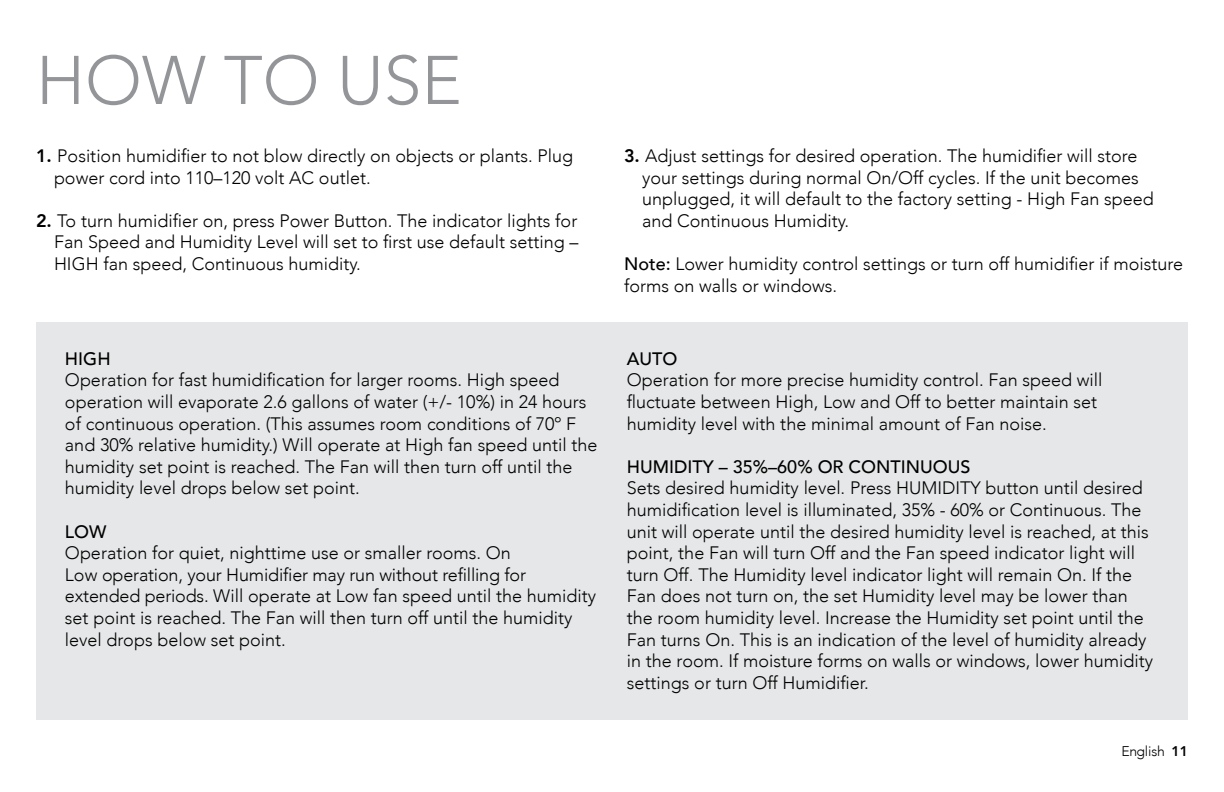
<style>
.page{position:relative;width:1224px;height:792px;background:#fff}
.page>*{position:absolute;margin:0;border:0;box-sizing:border-box;transform-origin:0 0}
.t1{font:300 68px "Avenir";color:#939598}
.t2{font:300 18px/21.6px "Avenir";color:#000}
.t3{font:500 18px "Avenir";color:#000}
.t4{font:300 14px "Avenir";letter-spacing:-.02em;color:#000}
.s1{font-weight:800}
.s2{font-weight:500}
</style>
<div class="page">
<div style="left:36px;top:322px;width:1152px;height:398px;background:#e6e7e8"></div>
<h1 class="t1" style="left:36px;top:40px;width:427px">HOW TO USE</h1>
<p class="t2" style="left:54px;top:145px;width:521px;text-indent:-18px"><span class="s1">1.</span> Position humidifier to not blow directly on objects or plants. Plug power cord into 110–120 volt AC outlet.</p>
<p class="t2" style="left:54px;top:210px;width:526px;text-align:justify;text-indent:-18px"><span class="s1">2.</span> To turn humidifier on, press Power Button. The indicator lights for Fan Speed and Humidity Level will set to first use default setting – HIGH fan speed, Continuous humidity.</p>
<p class="t3" style="left:65px;top:343px;width:47px">HIGH</p>
<p class="t2" style="left:65px;top:369px;width:534px">Operation for fast humidification for larger rooms. High speed operation will evaporate 2.6 gallons of water (+/- 10%) in 24 hours of continuous operation. (This assumes room conditions of 70º F and 30% relative humidity.) Will operate at High fan speed until the humidity set point is reached. The Fan will then turn off until the humidity level drops below set point.</p>
<p class="t3" style="left:65px;top:516px;width:43px">LOW</p>
<p class="t2" style="left:65px;top:542px;width:533px">Operation for quiet, nighttime use or smaller rooms. On<br>Low operation, your Humidifier may run without refilling for extended periods. Will operate at Low fan speed until the humidity set point is reached. The Fan will then turn off until the humidity level drops below set point.</p>
<p class="t2" style="left:642px;top:145px;width:513px;text-indent:-18px"><span class="s1">3.</span> Adjust settings for desired operation. The humidifier will store your settings during normal On/Off cycles. If the unit becomes unplugged, it will default to the factory setting - High Fan speed and Continuous Humidity.</p>
<p class="t2" style="left:624px;top:253px;width:561px"><span class="s2">Note:</span> Lower humidity control settings or turn off humidifier if moisture forms on walls or windows.</p>
<p class="t3" style="left:627px;top:343px;width:52px">AUTO</p>
<p class="t2" style="left:627px;top:369px;width:477px">Operation for more precise humidity control. Fan speed will fluctuate between High, Low and Off to better maintain set humidity level with the minimal amount of Fan noise.</p>
<p class="t3" style="left:627px;top:451px;width:345px">HUMIDITY – 35%–60% OR CONTINUOUS</p>
<p class="t2" style="left:627px;top:477px;width:528px">Sets desired humidity level. Press HUMIDITY button until desired humidification level is illuminated, 35% - 60% or Continuous. The unit will operate until the desired humidity level is reached, at this point, the Fan will turn Off and the Fan speed indicator light will turn Off. The Humidity level indicator light will remain On. If the Fan does not turn on, the set Humidity level may be lower than the room humidity level. Increase the Humidity set point until the Fan turns On. This is an indication of the level of humidity already in the room. If moisture forms on walls or windows, lower humidity settings or turn Off Humidifier.</p>
<p class="t4" style="left:1122px;top:743px;width:68px">English <span class="s1">11</span></p>
</div>
